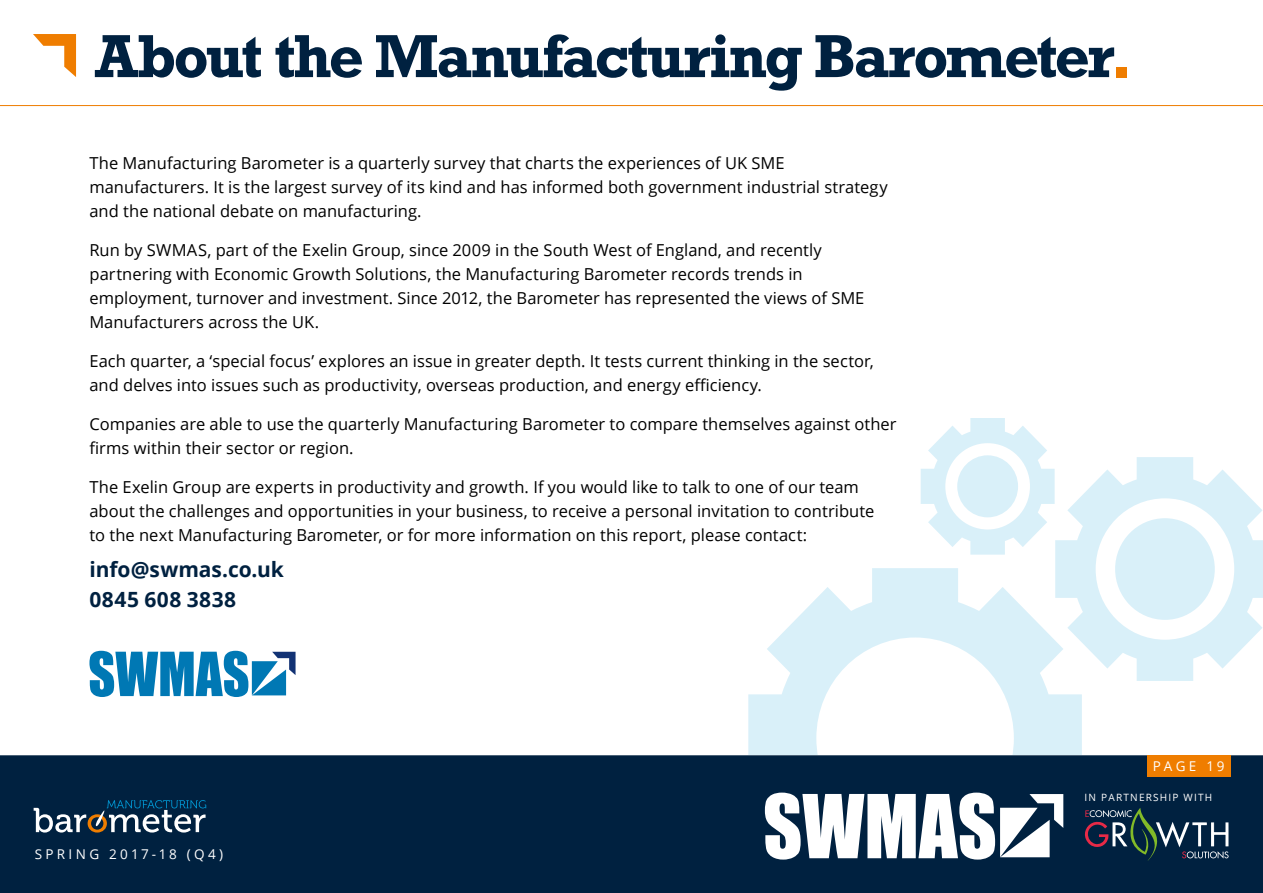
<style>
.page{position:relative;width:1263px;height:893px;background:#fff}
.page>*{position:absolute;margin:0;border:0;box-sizing:border-box;transform-origin:0 0}
.t1{font:700 57px "Rockwell";letter-spacing:-.045em;color:#002140}
.t2{font:700 21px/30px "Open Sans";letter-spacing:.015em;color:#002140}
.t3{font:16.5px/24px "Open Sans";color:#000}
.t4{font:13.5px "Open Sans";letter-spacing:.245em;color:#fff}
.t5{font:10.05px "Open Sans";letter-spacing:.12em;color:#fff}
.s1{color:#ef7d00}
</style>
<div class="page">
<div style="left:0;top:754px;width:1263px;height:139px;background:#002140"></div>
<svg style="left:34px;top:800px;width:172px;height:32px"></svg>
<svg style="left:765px;top:793px;width:298px;height:67px"></svg>
<svg style="left:1082px;top:808px;width:147px;height:54px"></svg>
<div style="left:1147px;top:755px;width:84px;height:22px;background:#ef7d00"></div>
<svg style="left:748px;top:568px;width:334px;height:186px"></svg>
<svg style="left:1055px;top:457px;width:208px;height:224px;fill:#daf0f9"></svg>
<div style="left:1115px;top:518px;width:100px;height:102px;background:#d9f0f9;border-radius:50%"></div>
<svg style="left:921px;top:418px;width:134px;height:137px"></svg>
<div style="left:957px;top:455px;width:61px;height:62px;background:#d9f0f9;border-radius:50%"></div>
<svg style="left:33px;top:34px;width:43px;height:43px"></svg>
<hr style="left:0;top:105px;width:1263px;height:1px;background:#ef7d00">
<svg style="left:89px;top:651px;width:207px;height:46px"></svg>
<h1 class="t1" style="left:95px;top:19px;width:1039px">About the Manufacturing Barometer<span class="s1">.</span></h1>
<p class="t3" style="left:89px;top:150px;width:800px">The Manufacturing Barometer is a quarterly survey that charts the experiences of UK SME manufacturers. It is the largest survey of its kind and has informed both government industrial strategy and the national debate on manufacturing.</p>
<p class="t3" style="left:89px;top:237px;width:776px">Run by SWMAS, part of the Exelin Group, since 2009 in the South West of England, and recently partnering with Economic Growth Solutions, the Manufacturing Barometer records trends in employment, turnover and investment. Since 2012, the Barometer has represented the views of SME Manufacturers across the UK.</p>
<p class="t3" style="left:89px;top:348px;width:786px">Each quarter, a ‘special focus’ explores an issue in greater depth. It tests current thinking in the sector, and delves into issues such as productivity, overseas production, and energy efficiency.</p>
<p class="t3" style="left:89px;top:411px;width:808px">Companies are able to use the quarterly Manufacturing Barometer to compare themselves against other firms within their sector or region.</p>
<p class="t3" style="left:89px;top:474px;width:786px">The Exelin Group are experts in productivity and growth. If you would like to talk to one of our team about the challenges and opportunities in your business, to receive a personal invitation to contribute to the next Manufacturing Barometer, or for more information on this report, please contact:</p>
<p class="t2" style="left:89px;top:553px;width:196px">info@swmas.co.uk<br>0845 608 3838</p>
<p class="t4" style="left:35px;top:845px;width:190px">SPRING 2017-18 (Q4)</p>
<p class="t4" style="left:1153px;top:757px;width:73px">PAGE 19</p>
<p class="t5" style="left:1084px;top:790px;width:129px">IN PARTNERSHIP WITH</p>
</div>
